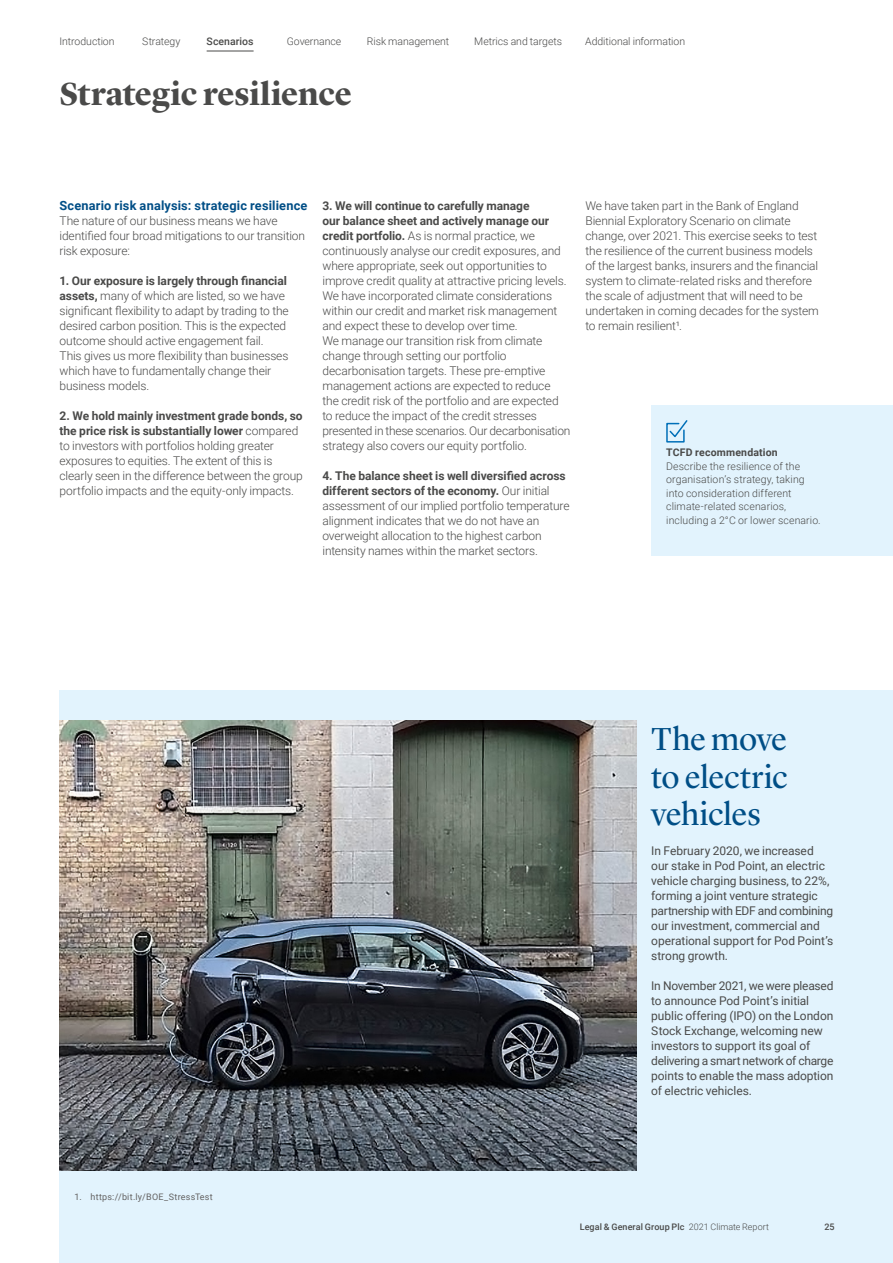
<style>
.page{position:relative;width:893px;height:1263px;background:#fff}
.page>*{position:absolute;margin:0;border:0;box-sizing:border-box;transform-origin:0 0}
.t1{font:33px/37.5px "Lyon Display";letter-spacing:-.01em;color:#004e86;text-align:justify}
.t2{font:700 33px "Lyon Display";letter-spacing:-.005em;color:#4a4a49}
.t3{font:700 12.75px "Roboto";letter-spacing:.015em;color:#004e86}
.t4{font:300 12px/15px "Roboto";letter-spacing:-.01em;color:#4a4a49}
.t5{font:12px/15px "Roboto";letter-spacing:-.005em;color:#4a4a49}
.t6{font:300 10.5px/13.5px "Roboto";letter-spacing:.005em;color:#4a4a49}
.t7{font:700 10.5px "Roboto";letter-spacing:.015em;color:#4a4a49}
.t8{font:500 10.5px "Roboto";color:#4a4a49}
.t9{font:500 9px "Roboto";letter-spacing:.005em;color:#4a4a49}
.t10{font:9px "Roboto";letter-spacing:.025em;color:#646363}
.s1{font-weight:700}
.s2{font-weight:300}
</style>
<div class="page">
<div style="left:60px;top:690px;width:833px;height:573px;background:#e2f3fd"></div>
<div style="left:651px;top:405px;width:242px;height:150px;background:#e2f3fd"></div>
<img style="left:60px;top:720px;width:576px;height:450px">
<svg style="left:666px;top:420px;width:22px;height:23px"></svg>
<hr style="left:207px;top:51px;width:47px;height:1px;background:#4a4a49">
<p class="t6" style="left:60px;top:34px;width:57px">Introduction</p>
<p class="t6" style="left:142px;top:34px;width:40px">Strategy</p>
<p class="t8" style="left:207px;top:34px;width:48px">Scenarios</p>
<p class="t6" style="left:287px;top:34px;width:56px">Governance</p>
<p class="t6" style="left:367px;top:34px;width:84px">Risk management</p>
<p class="t6" style="left:474px;top:34px;width:89px">Metrics and targets</p>
<p class="t6" style="left:585px;top:34px;width:101px">Additional information</p>
<h1 class="t2" style="left:60px;top:69px;width:294px">Strategic resilience</h1>
<p class="t3" style="left:60px;top:197px;width:249px">Scenario risk analysis: strategic resilience</p>
<p class="t4" style="left:60px;top:213px;width:247px">The nature of our business means we have identified four broad mitigations to our transition risk exposure:</p>
<p class="t4" style="left:60px;top:273px;width:231px"><span class="s1">1. Our exposure is largely through financial assets,</span> many of which are listed, so we have significant flexibility to adapt by trading to the desired carbon position. This is the expected outcome should active engagement fail.<br>This gives us more flexibility than businesses which have to fundamentally change their business models.</p>
<p class="t4" style="left:60px;top:408px;width:245px"><span class="s1">2. We hold mainly investment grade bonds, so the price risk is substantially lower</span> compared to investors with portfolios holding greater exposures to equities. The extent of this is clearly seen in the difference between the group portfolio impacts and the equity-only impacts.</p>
<p class="t4" style="left:322px;top:198px;width:249px"><span class="s1">3. We will continue to carefully manage<br>our balance sheet and actively manage our credit portfolio.</span> As is normal practice, we continuously analyse our credit exposures, and where appropriate, seek out opportunities to improve credit quality at attractive pricing levels.<br>We have incorporated climate considerations within our credit and market risk management and expect these to develop over time.<br>We manage our transition risk from climate change through setting our portfolio decarbonisation targets. These pre-emptive management actions are expected to reduce<br>the credit risk of the portfolio and are expected to reduce the impact of the credit stresses presented in these scenarios. Our decarbonisation strategy also covers our equity portfolio.</p>
<p class="t4" style="left:322px;top:468px;width:249px"><span class="s1">4. The balance sheet is well diversified across different sectors of the economy.</span> Our initial assessment of our implied portfolio temperature alignment indicates that we do not have an overweight allocation to the highest carbon intensity names within the market sectors.</p>
<p class="t4" style="left:585px;top:198px;width:235px">We have taken part in the Bank of England Biennial Exploratory Scenario on climate change, over 2021. This exercise seeks to test the resilience of the current business models of the largest banks, insurers and the financial system to climate-related risks and therefore the scale of adjustment that will need to be undertaken in coming decades for the system to remain resilient¹.</p>
<p class="t7" style="left:666px;top:445px;width:113px">TCFD recommendation</p>
<p class="t6" style="left:666px;top:459px;width:156px">Describe the resilience of the organisation’s strategy, taking into consideration different climate-related scenarios, including a 2°C or lower scenario.</p>
<p class="t10" style="left:75px;top:1190px;width:140px">1. https://bit.ly/BOE_StressTest</p>
<h1 class="t1" style="left:651px;top:718px;width:138px">The move to electric vehicles</h1>
<p class="t5" style="left:651px;top:843px;width:184px">In February 2020, we increased our stake in Pod Point, an electric vehicle charging business, to 22%, forming a joint venture strategic partnership with EDF and combining our investment, commercial and operational support for Pod Point’s strong growth.</p>
<p class="t5" style="left:651px;top:978px;width:184px">In November 2021, we were pleased to announce Pod Point’s initial public offering (IPO) on the London<br>Stock Exchange, welcoming new investors to support its goal of delivering a smart network of charge points to enable the mass adoption of electric vehicles.</p>
<p class="t9" style="left:580px;top:1220px;width:191px">Legal &amp; General Group Plc <span class="s2">2021 Climate Report</span></p>
<p class="t9" style="left:824px;top:1220px;width:12px">25</p>
</div>
